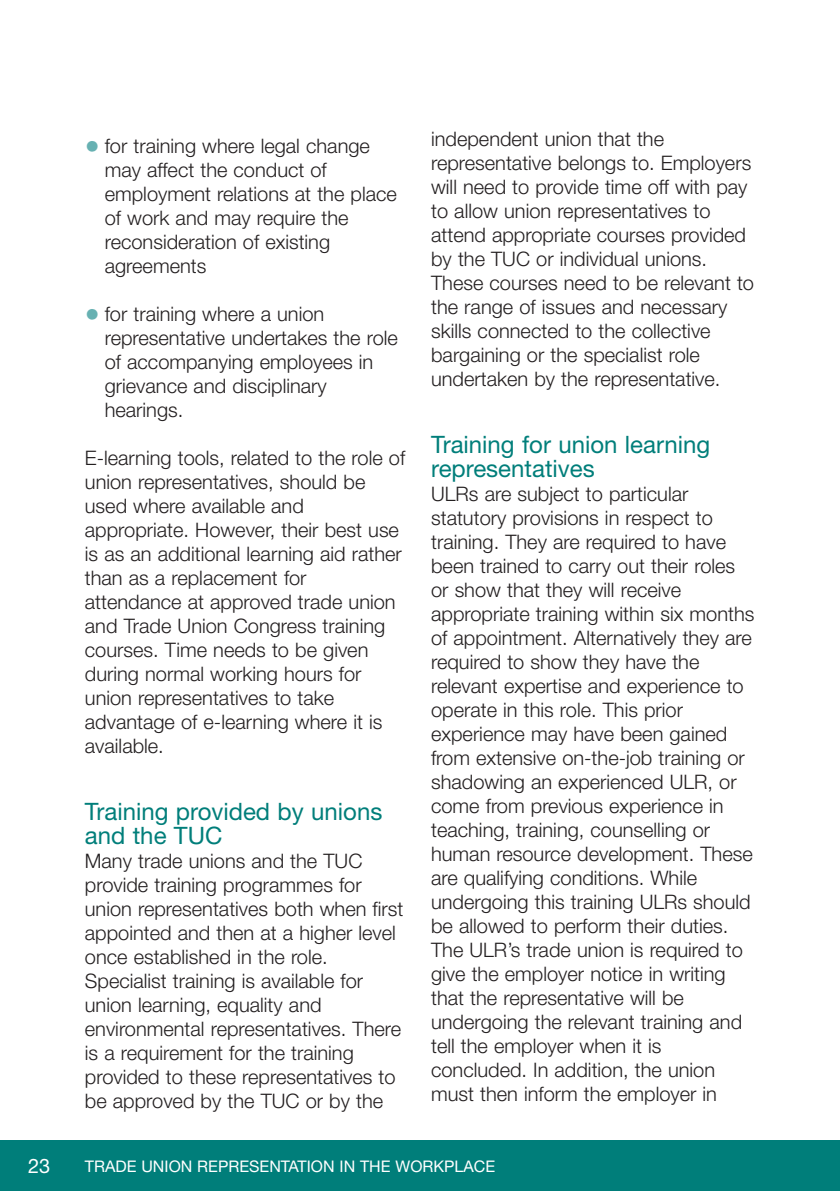
<style>
.page{position:relative;width:840px;height:1191px;background:#fff}
.page>*{position:absolute;margin:0;border:0;box-sizing:border-box;transform-origin:0 0}
.t1{font:24px/24px "Helvetica Neue";color:#007e7a}
.t2{font:300 20px/24px "Helvetica Neue";color:#231f20}
.t3{font:20px "Helvetica Neue";color:#fff}
.t4{font:16px "Helvetica Neue";color:#fff}
.s1{font-size:30px;color:#67b1b2}
</style>
<div class="page">
<hr style="left:839px;top:1140px;width:1px;height:51px;background:#007e7a">
<div style="left:0;top:1140px;width:839px;height:51px;background:#007e7a"></div>
<p class="t2" style="left:105px;top:136px;width:293px;text-indent:-20px"><span class="s1">•</span> for training where legal change may affect the conduct of employment relations at the place of work and may require the reconsideration of existing agreements</p>
<p class="t2" style="left:105px;top:304px;width:294px;text-indent:-20px"><span class="s1">•</span> for training where a union representative undertakes the role of accompanying employees in grievance and disciplinary hearings.</p>
<p class="t2" style="left:85px;top:448px;width:321px">E-learning tools, related to the role of union representatives, should be used where available and appropriate. However, their best use is as an additional learning aid rather than as a replacement for attendance at approved trade union and Trade Union Congress training courses. Time needs to be given during normal working hours for union representatives to take advantage of e-learning where it is available.</p>
<h3 class="t1" style="left:85px;top:802px;width:299px">Training provided by unions and the TUC</h3>
<p class="t2" style="left:85px;top:851px;width:320px">Many trade unions and the TUC provide training programmes for union representatives both when first appointed and then at a higher level once established in the role.<br>Specialist training is available for union learning, equality and environmental representatives. There is a requirement for the training provided to these representatives to be approved by the TUC or by the</p>
<p class="t2" style="left:431px;top:128px;width:324px">independent union that the representative belongs to. Employers will need to provide time off with pay to allow union representatives to attend appropriate courses provided by the TUC or individual unions.<br>These courses need to be relevant to the range of issues and necessary skills connected to the collective bargaining or the specialist role undertaken by the representative.</p>
<h3 class="t1" style="left:431px;top:434px;width:280px">Training for union learning representatives</h3>
<p class="t2" style="left:431px;top:483px;width:324px">ULRs are subject to particular statutory provisions in respect to training. They are required to have been trained to carry out their roles or show that they will receive appropriate training within six months of appointment. Alternatively they are required to show they have the relevant expertise and experience to operate in this role. This prior experience may have been gained from extensive on-the-job training or shadowing an experienced ULR, or come from previous experience in teaching, training, counselling or human resource development. These are qualifying conditions. While undergoing this training ULRs should be allowed to perform their duties.<br>The ULR’s trade union is required to give the employer notice in writing that the representative will be undergoing the relevant training and tell the employer when it is concluded. In addition, the union must then inform the employer in</p>
<p class="t3" style="left:28px;top:1159px;width:24px">23</p>
<p class="t4" style="left:85px;top:1160px;width:411px">TRADE UNION REPRESENTATION IN THE WORKPLACE</p>
</div>
